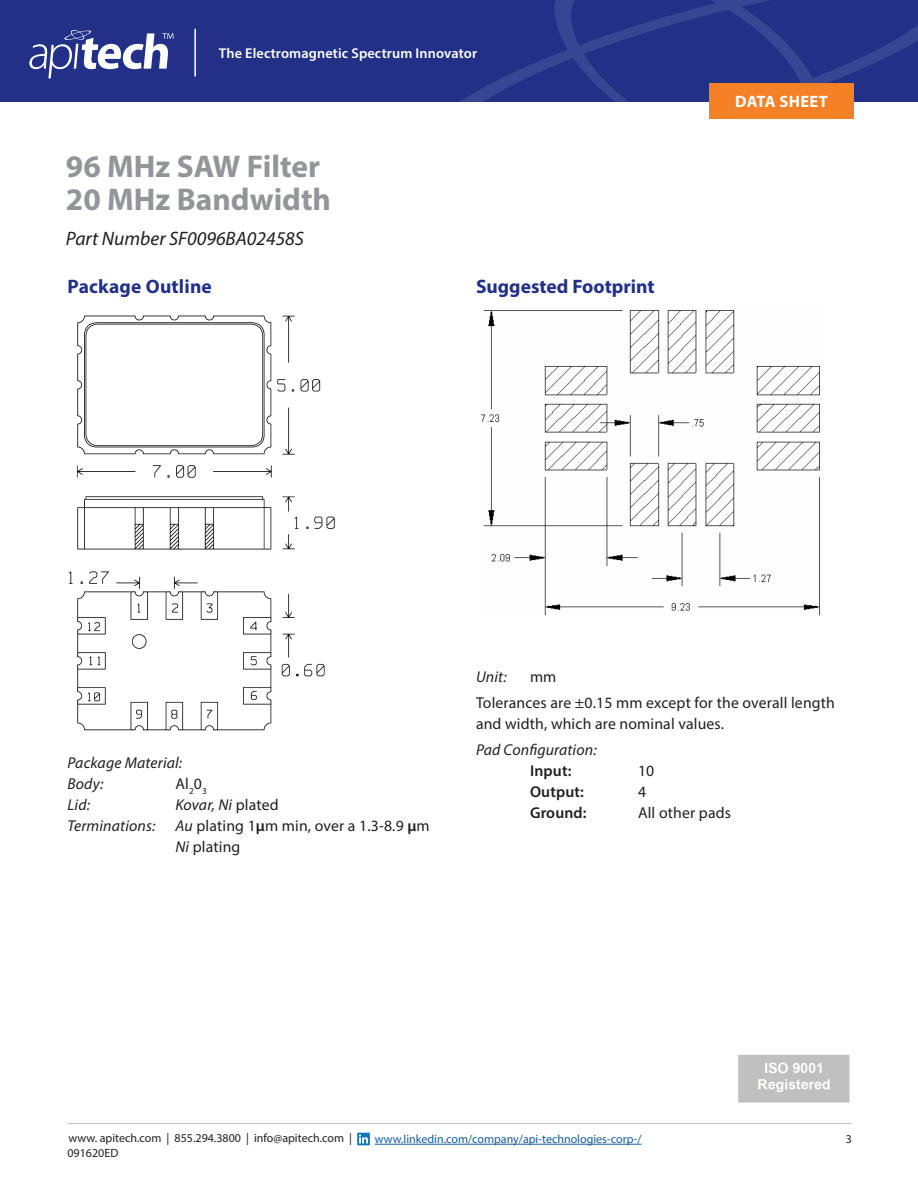
<style>
.page{position:relative;width:918px;height:1188px;background:#fff}
.page>*{position:absolute;margin:0;border:0;box-sizing:border-box;transform-origin:0 0}
.t1{font:700 31.5px/33px "Myriad Pro";color:#939598}
.t2{font:700 19.5px "Myriad Pro";color:#223187}
.t3{font:italic 19.5px "Myriad Pro";color:#231f20}
.t4{font:700 16.5px "Myriad Pro";letter-spacing:.02em;color:#fff}
.t5{font:15.75px/21px "Myriad Pro";letter-spacing:.01em;color:#231f20}
.t6{font:italic 15.75px/21px "Myriad Pro";letter-spacing:.01em;color:#231f20}
.t7{font:600 15.75px "Myriad Pro";letter-spacing:.01em;color:#231f20}
.t8{font:600 14.25px "Myriad Pro";letter-spacing:.01em;color:#fff}
.t9{font:12px "Myriad Pro";color:#231f20}
.t10{font:12px "Myriad Pro";color:#175d9e}
.s1{font-style:normal}
.s2{font-style:italic}
.s3{font-weight:600}
.s4{font-weight:600;font-style:normal}
</style>
<div class="page">
<div style="left:0;top:0;width:918px;height:102px;background:#223187"></div>
<svg style="left:460px;top:25px;width:458px;height:77px"></svg>
<svg style="left:539px;top:0;width:301px;height:119px"></svg>
<hr style="left:194px;top:29px;width:2px;height:47px;background:#fff">
<div style="left:710px;top:83px;width:144px;height:36px;background:#f58025"></div>
<svg style="left:29px;top:30px;width:145px;height:48px"></svg>
<hr style="left:68px;top:1123px;width:784px;height:1px;background:#bcbdc0">
<svg style="left:357px;top:1133px;width:13px;height:12px"></svg>
<svg style="left:359px;top:1134px;width:9px;height:9px"></svg>
<hr style="left:375px;top:1144px;width:267px;height:1px;background:#175d9e">
<img style="left:69px;top:315px;width:266px;height:416px">
<img style="left:481px;top:310px;width:339px;height:306px">
<img style="left:738px;top:1055px;width:112px;height:48px">
<p class="t8" style="left:219px;top:44px;width:260px">The Electromagnetic Spectrum Innovator</p>
<h1 class="t1" style="left:66px;top:149px;width:267px">96 MHz SAW Filter<br>20 MHz Bandwidth</h1>
<p class="t3" style="left:66px;top:226px;width:240px">Part Number SF0096BA02458S</p>
<p class="t2" style="left:68px;top:273px;width:146px">Package Outline</p>
<p class="t2" style="left:476px;top:273px;width:180px">Suggested Footprint</p>
<p class="t4" style="left:735px;top:91px;width:94px">DATA SHEET</p>
<p class="t6" style="left:68px;top:752px;width:116px">Package Material:<br>Body:</p>
<p class="t5" style="left:176px;top:773px;width:33px">Al<sub>2</sub>0<sub>3</sub></p>
<p class="t6" style="left:68px;top:794px;width:24px">Lid:</p>
<p class="t6" style="left:175px;top:794px;width:105px">Kovar, Ni <span class="s1">plated</span></p>
<p class="t6" style="left:68px;top:815px;width:89px">Terminations:</p>
<p class="t5" style="left:175px;top:815px;width:256px"><span class="s2">Au</span> plating 1<span class="s3">µ</span>m min, over a 1.3-8.9 <span class="s3">µ</span>m<br><span class="s2">Ni</span> plating</p>
<p class="t6" style="left:476px;top:666px;width:32px">Unit:</p>
<p class="t5" style="left:530px;top:666px;width:28px">mm</p>
<p class="t5" style="left:476px;top:692px;width:361px">Tolerances are ±0.15 mm except for the overall length and width, which are nominal values.</p>
<p class="t6" style="left:530px;top:739px;width:68px;text-indent:-54px">Pad Configuration:<br><span class="s4">Input:</span></p>
<p class="t5" style="left:638px;top:760px;width:18px">10</p>
<p class="t7" style="left:530px;top:782px;width:56px">Output:</p>
<p class="t5" style="left:638px;top:781px;width:10px">4</p>
<p class="t7" style="left:530px;top:803px;width:58px">Ground:</p>
<p class="t5" style="left:638px;top:802px;width:95px">All other pads</p>
<p class="t9" style="left:68px;top:1131px;width:285px">www. apitech.com | 855.294.3800 | info@apitech.com |</p>
<p class="t9" style="left:846px;top:1132px;width:8px">3</p>
<p class="t10" style="left:375px;top:1132px;width:268px">www.linkedin.com/company/api-technologies-corp-/</p>
<p class="t9" style="left:68px;top:1146px;width:52px">091620ED</p>
</div>
